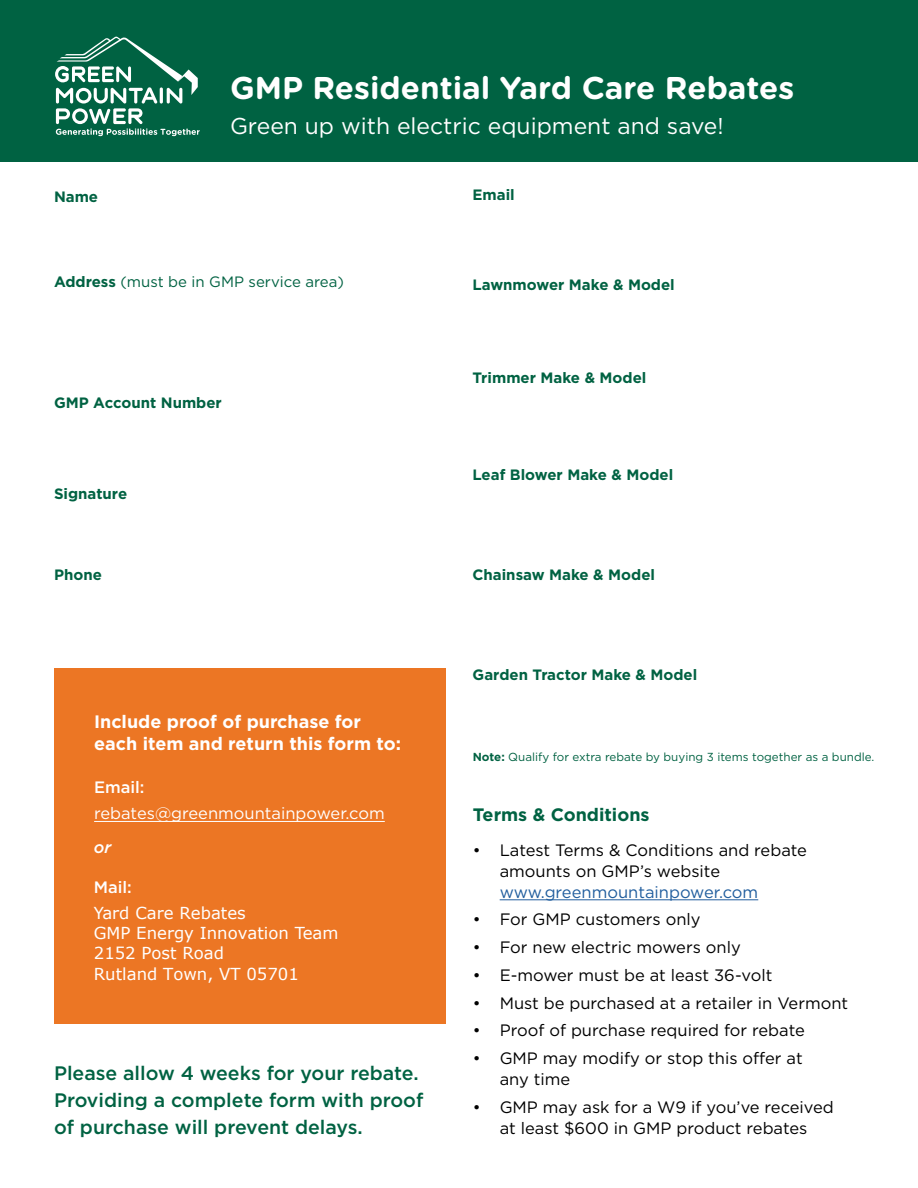
<style>
.page{position:relative;width:918px;height:1188px;background:#fff}
.page>*{position:absolute;margin:0;border:0;box-sizing:border-box;transform-origin:0 0}
.t1{font:700 31.5px "Gotham Rounded";color:#fff}
.t2{font:22.95px "Gotham";color:#fff}
.t3{font:500 19.5px/27px "Gotham";color:#006242}
.t4{font:700 18px/21.6px "Gotham";color:#fff}
.t5{font:700 18px "Gotham";color:#006242}
.t6{font:16.5px/21px "Gotham";color:#000}
.t7{font:16.5px/20.2px "Verdana";color:#fff}
.t8{font:16.5px "Gotham";color:#fff}
.t9{font:16.5px "Gotham";color:#215e9e}
.t10{font:500 16.5px "Gotham";color:#fff}
.t11{font:italic 500 16.5px "Gotham";color:#fff}
.t12{font:700 15px "Gotham";color:#006242}
.t13{font:15px "Gotham";color:#006242}
.t14{font:11.7px "Gotham";color:#006242}
.s1{font-weight:700}
</style>
<div class="page">
<div style="left:0;top:0;width:918px;height:162px;background:#006242"></div>
<div style="left:54px;top:668px;width:391px;height:356px;background:#ec7624"></div>
<hr style="left:94px;top:821px;width:291px;height:1px;background:#fff">
<hr style="left:500px;top:900px;width:258px;height:1px;background:#215e9e">
<svg style="left:55px;top:36px;width:145px;height:100px"></svg>
<p class="t12" style="left:54px;top:188px;width:46px">Name</p>
<h1 class="t1" style="left:230px;top:65px;width:566px">GMP Residential Yard Care Rebates</h1>
<h2 class="t2" style="left:230px;top:113px;width:495px">Green up with electric equipment and save!</h2>
<p class="t12" style="left:472px;top:186px;width:44px">Email</p>
<p class="t13" style="left:54px;top:273px;width:291px"><span class="s1">Address</span> (must be in GMP service area)</p>
<p class="t12" style="left:472px;top:276px;width:204px">Lawnmower Make &amp; Model</p>
<p class="t12" style="left:54px;top:394px;width:169px">GMP Account Number</p>
<p class="t12" style="left:54px;top:485px;width:75px">Signature</p>
<p class="t12" style="left:54px;top:566px;width:49px">Phone</p>
<p class="t4" style="left:94px;top:710px;width:308px">Include proof of purchase for each item and return this form to:</p>
<p class="t10" style="left:94px;top:778px;width:52px">Email:</p>
<p class="t8" style="left:94px;top:804px;width:292px">rebates@greenmountainpower.com</p>
<p class="t11" style="left:94px;top:838px;width:19px">or</p>
<p class="t10" style="left:94px;top:878px;width:40px">Mail:</p>
<p class="t7" style="left:94px;top:903px;width:246px">Yard Care Rebates<br>GMP Energy Innovation Team<br>2152 Post Road<br>Rutland Town, VT 05701</p>
<p class="t3" style="left:54px;top:1059px;width:371px">Please allow 4 weeks for your rebate.<br>Providing a complete form with proof of purchase will prevent delays.</p>
<p class="t12" style="left:472px;top:369px;width:175px">Trimmer Make &amp; Model</p>
<p class="t12" style="left:472px;top:466px;width:202px">Leaf Blower Make &amp; Model</p>
<p class="t12" style="left:472px;top:566px;width:184px">Chainsaw Make &amp; Model</p>
<p class="t12" style="left:472px;top:666px;width:226px">Garden Tractor Make &amp; Model</p>
<p class="t14" style="left:473px;top:751px;width:403px"><span class="s1">Note:</span> Qualify for extra rebate by buying 3 items together as a bundle.</p>
<p class="t5" style="left:473px;top:804px;width:178px">Terms &amp; Conditions</p>
<p class="t6" style="left:500px;top:839px;width:309px;text-indent:-27px">• Latest Terms &amp; Conditions and rebate amounts on GMP’s website</p>
<p class="t9" style="left:500px;top:883px;width:260px">www.greenmountainpower.com</p>
<p class="t6" style="left:473px;top:909px;width:230px">• For GMP customers only</p>
<p class="t6" style="left:473px;top:936px;width:270px">• For new electric mowers only</p>
<p class="t6" style="left:473px;top:964px;width:301px">• E-mower must be at least 36-volt</p>
<p class="t6" style="left:473px;top:992px;width:377px">• Must be purchased at a retailer in Vermont</p>
<p class="t6" style="left:473px;top:1020px;width:334px">• Proof of purchase required for rebate</p>
<p class="t6" style="left:500px;top:1048px;width:305px;text-indent:-27px">• GMP may modify or stop this offer at any time</p>
<p class="t6" style="left:473px;top:1096px;width:363px;text-align:center">• GMP may ask for a W9 if you’ve received at least $600 in GMP product rebates</p>
</div>
